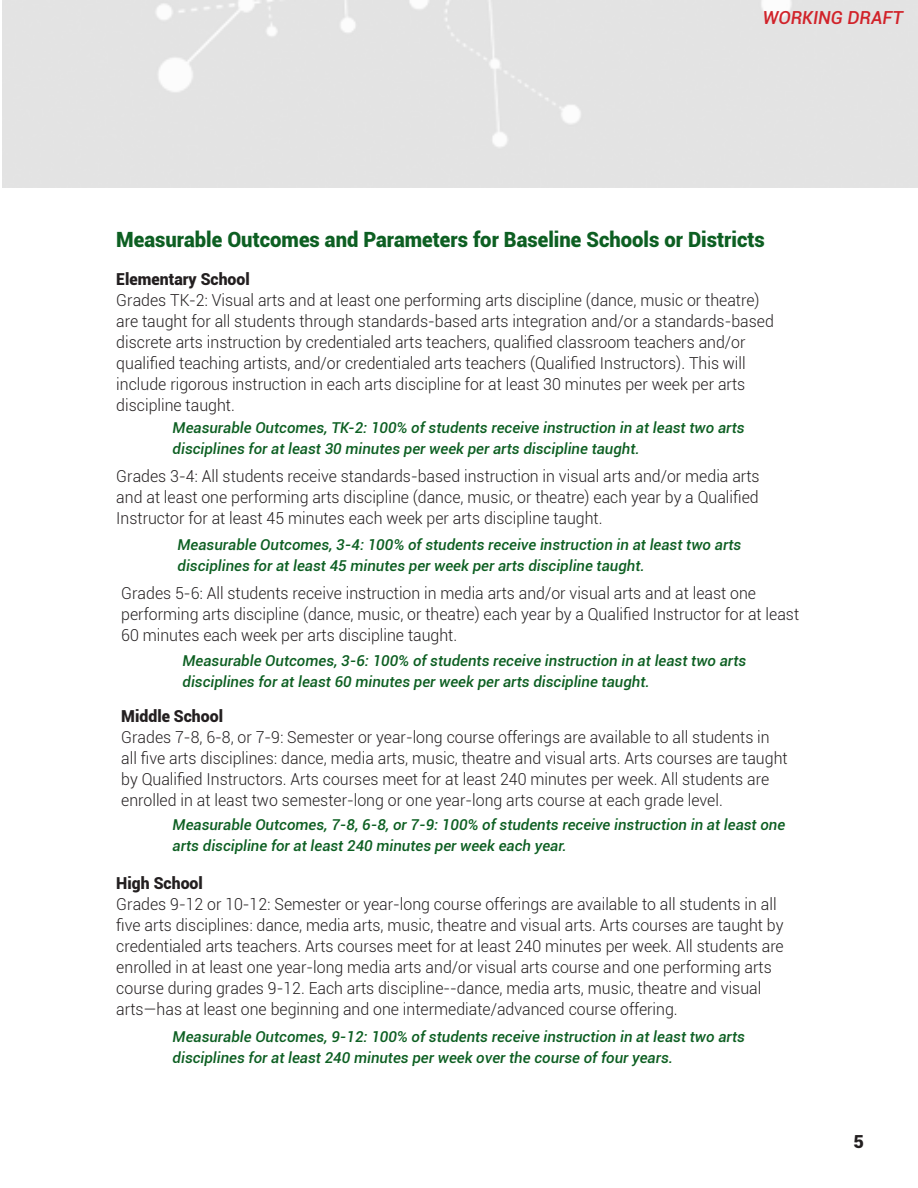
<style>
.page{position:relative;width:918px;height:1188px;background:#fff}
.page>*{position:absolute;margin:0;border:0;box-sizing:border-box;transform-origin:0 0}
.t1{font:900 21px "Roboto";color:#0d5f22;scale:.96 1}
.t2{font:italic 500 18px "Roboto";color:#d1232a}
.t3{font:900 18px "Roboto";color:#231f20}
.t4{font:300 16.5px/21px "Roboto";color:#231f20;scale:.96 1}
.t5{font:900 16.5px "Roboto";color:#231f20;scale:.96 1}
.t6{font:italic 500 15px/21px "Roboto";color:#0d5f22}
</style>
<div class="page">
<p class="t2" style="left:763px;top:5px;width:142px">WORKING DRAFT</p>
<p class="t1" style="left:116px;top:225px;width:677px">Measurable Outcomes and Parameters for Baseline Schools or Districts</p>
<p class="t5" style="left:116px;top:267px;width:141px">Elementary School</p>
<p class="t4" style="left:116px;top:289px;width:687px">Grades TK-2: Visual arts and at least one performing arts discipline (dance, music or theatre) are taught for all students through standards-based arts integration and/or a standards-based discrete arts instruction by credentialed arts teachers, qualified classroom teachers and/or qualified teaching artists, and/or credentialed arts teachers (Qualified Instructors). This will include rigorous instruction in each arts discipline for at least 30 minutes per week per arts discipline taught.</p>
<p class="t6" style="left:173px;top:417px;width:573px">Measurable Outcomes, TK-2: 100% of students receive instruction in at least two arts</p>
<p class="t6" style="left:173px;top:438px;width:469px">disciplines for at least 30 minutes per week per arts discipline taught.</p>
<p class="t4" style="left:116px;top:465px;width:672px;text-align:justify">Grades 3-4: All students receive standards-based instruction in visual arts and/or media arts and at least one performing arts discipline (dance, music, or theatre) each year by a Qualified Instructor for at least 45 minutes each week per arts discipline taught.</p>
<p class="t6" style="left:178px;top:533px;width:565px">Measurable Outcomes, 3-4: 100% of students receive instruction in at least two arts</p>
<p class="t6" style="left:178px;top:554px;width:469px">disciplines for at least 45 minutes per week per arts discipline taught.</p>
<p class="t4" style="left:121px;top:582px;width:708px">Grades 5-6: All students receive instruction in media arts and/or visual arts and at least one performing arts discipline (dance, music, or theatre) each year by a Qualified Instructor for at least<br>60 minutes each week per arts discipline taught.</p>
<p class="t6" style="left:183px;top:650px;width:565px">Measurable Outcomes, 3-6: 100% of students receive instruction in at least two arts</p>
<p class="t6" style="left:183px;top:671px;width:469px">disciplines for at least 60 minutes per week per arts discipline taught.</p>
<p class="t5" style="left:121px;top:704px;width:108px">Middle School</p>
<p class="t4" style="left:121px;top:726px;width:696px">Grades 7-8, 6-8, or 7-9: Semester or year-long course offerings are available to all students in all five arts disciplines: dance, media arts, music, theatre and visual arts. Arts courses are taught by Qualified Instructors. Arts courses meet for at least 240 minutes per week. All students are enrolled in at least two semester-long or one year-long arts course at each grade level.</p>
<p class="t6" style="left:173px;top:813px;width:614px">Measurable Outcomes, 7-8, 6-8, or 7-9: 100% of students receive instruction in at least one arts discipline for at least 240 minutes per week each year.</p>
<p class="t5" style="left:116px;top:871px;width:92px">High School</p>
<p class="t4" style="left:116px;top:893px;width:697px">Grades 9-12 or 10-12: Semester or year-long course offerings are available to all students in all five arts disciplines: dance, media arts, music, theatre and visual arts. Arts courses are taught by credentialed arts teachers. Arts courses meet for at least 240 minutes per week. All students are enrolled in at least one year-long media arts and/or visual arts course and one performing arts course during grades 9-12. Each arts discipline--dance, media arts, music, theatre and visual arts—has at least one beginning and one intermediate/advanced course offering.</p>
<p class="t6" style="left:173px;top:1025px;width:574px">Measurable Outcomes, 9-12: 100% of students receive instruction in at least two arts</p>
<p class="t6" style="left:173px;top:1046px;width:502px">disciplines for at least 240 minutes per week over the course of four years.</p>
<p class="t3" style="left:854px;top:1128px;width:12px">5</p>
</div>
